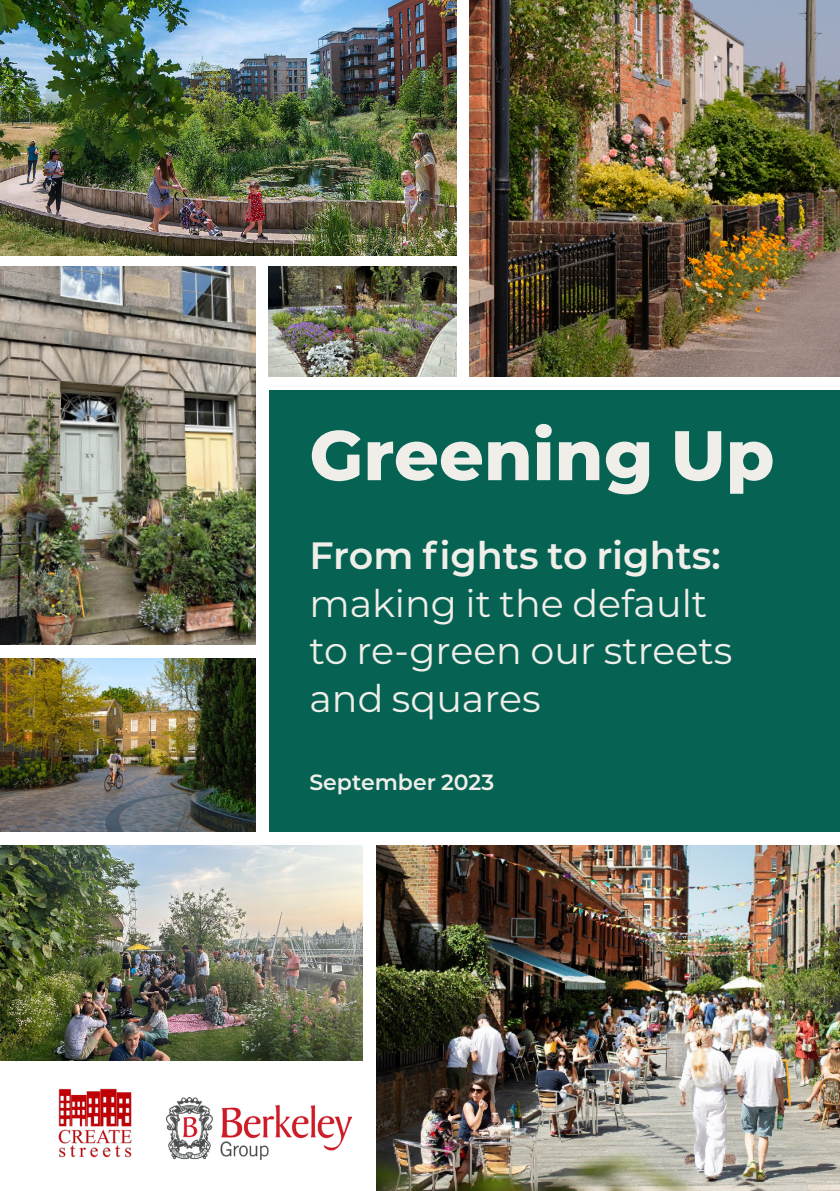
<style>
.page{position:relative;width:840px;height:1191px;background:#fff}
.page>*{position:absolute;margin:0;border:0;box-sizing:border-box;transform-origin:0 0}
.Chapter_Header{font:800 70px "Montserrat";color:#efeee9}
.Chapter_Sub_Head{font:38px/47.8px "Montserrat";color:#efeee9}
.Chapter_Sub_Head-2{font:600 22px "Montserrat";color:#efeee9}
.s1{font-weight:600}
</style>
<div class="page">
<img style="left:469px;top:0;width:370px;height:377px">
<img style="left:0;top:267px;width:255px;height:377px">
<img style="left:268px;top:267px;width:188px;height:110px">
<img style="left:0;top:845px;width:362px;height:216px">
<img style="left:0;top:658px;width:255px;height:174px">
<img style="left:0;top:0;width:456px;height:256px">
<div style="left:269px;top:390px;width:570px;height:442px;background:#066353"></div>
<img style="left:376px;top:845px;width:463px;height:346px">
<img style="left:166px;top:1097px;width:185px;height:62px">
<img style="left:58px;top:1088px;width:74px;height:70px">
<p class="Chapter_Header" style="left:309px;top:404px;width:466px">Greening Up</p>
<p class="Chapter_Sub_Head" style="left:309px;top:530px;width:424px"><span class="s1">From fights to rights: </span>making it the default to re-green our streets and squares</p>
<p class="Chapter_Sub_Head-2" style="left:309px;top:766px;width:186px">September 2023</p>
</div>
